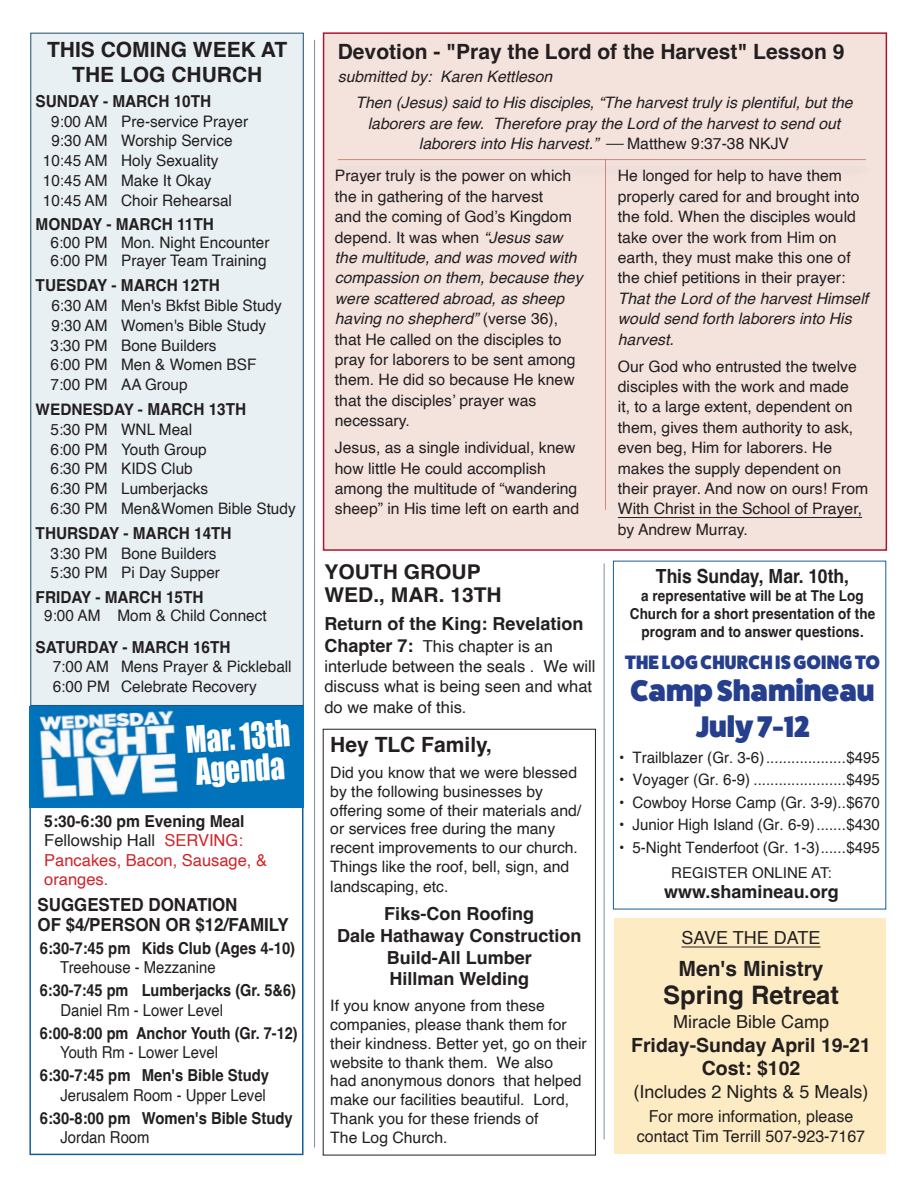
<style>
.page{position:relative;width:918px;height:1188px;background:#fff}
.page>*{position:absolute;margin:0;border:0;box-sizing:border-box;transform-origin:0 0}
.t1{font:33.75px/32.4px "Impact";color:#fff;scale:.86 1}
.t2{font:800 30px/36px "Fat Frank";color:#253f8e;text-align:center}
.t3{font:700 25.5px "Helvetica";color:#231f20}
.t4{font:700 21px/25.2px "Helvetica";color:#231f20;text-align:center}
.t5{font:700 20.4px/22.5px "Helvetica";color:#231f20}
.t6{font:700 19.5px/23.4px "Helvetica";color:#231f20;text-align:center}
.t7{font:800 19.5px "Fat Frank";letter-spacing:.01em;color:#253f8e}
.t8{font:700 19.5px "Helvetica";color:#231f20;scale:.9 1}
.t9{font:700 18px/21.6px "Helvetica";color:#231f20;text-align:center}
.t10{font:18px "Helvetica";color:#231f20}
.t11{font:700 18px/19.5px "Helvetica";color:#231f20;scale:.94 1}
.t12{font:16.5px/20.4px "Helvetica";color:#231f20}
.t13{font:700 16.5px "Helvetica";color:#231f20;scale:.93 1}
.t14{font:16.5px "Helvetica";color:#231f20;scale:.9 1}
.t15{font:700 16.5px "Helvetica";color:#231f20;scale:.9 1}
.t16{font:16.5px/19.5px "Helvetica";color:#d1232a}
.t17{font:700 16.5px "Helvetica";color:#231f20;scale:.88 1}
.t18{font:15.9px/19.8px "Helvetica";color:#231f20}
.t19{font:15.75px/20.4px "Helvetica";color:#231f20}
.t20{font:italic 15.75px/20.4px "Helvetica";color:#231f20}
.t21{font:15.75px "Helvetica";color:#231f20;scale:.96 1}
.t22{font:700 15px/18px "Helvetica";letter-spacing:.005em;color:#231f20;text-align:center;scale:.9 1}
.t23{font:15px "Helvetica";color:#231f20}
.s1{font-weight:700}
.s2{font-weight:700;font-size:16.5px}
.s3{font-weight:700;color:#231f20}
.s4{color:#231f20}
.s5{font-style:normal}
.s6{font-style:italic}
.s7{font-weight:700;font-size:18px}
</style>
<div class="page">
<div style="left:615px;top:918px;width:271px;height:236px;background:#fdecc3"></div>
<hr style="left:314px;top:40px;width:1px;height:1108px;background:#808ea1">
<hr style="left:604px;top:563px;width:1px;height:577px;background:#808ea1">
<div style="left:30px;top:33px;width:274px;height:673px;background:#e8f0f3;border:1px solid #1a4e69"></div>
<hr style="left:682px;top:947px;width:139px;height:1px;background:#231f20">
<div style="left:29px;top:706px;width:275px;height:449px;border:2px solid #175d9e"></div>
<div style="left:29px;top:706px;width:275px;height:101px;background:#0173bb"></div>
<img style="left:39px;top:710px;width:139px;height:89px">
<div style="left:323px;top:32px;width:564px;height:519px;background:#f4e2dd;border:2px solid #ac1730"></div>
<hr style="left:618px;top:517px;width:244px;height:1px;background:#231f20">
<hr style="left:338px;top:159px;width:528px;height:1px;background:#d1867d">
<hr style="left:605px;top:159px;width:1px;height:351px;background:#d1867d">
<div style="left:323px;top:729px;width:273px;height:426px;border:1px solid #231f20"></div>
<h3 class="t4" style="left:47px;top:39px;width:242px">THIS COMING WEEK AT<br>THE LOG CHURCH</h3>
<p class="t13" style="left:36px;top:91px;width:190px">SUNDAY - MARCH 10TH</p>
<p class="t18" style="left:51px;top:112px;width:198px">9:00 AM Pre-service Prayer</p>
<p class="t18" style="left:51px;top:131px;width:183px">9:30 AM Worship Service</p>
<p class="t18" style="left:43px;top:151px;width:177px">10:45 AM Holy Sexuality</p>
<p class="t18" style="left:43px;top:171px;width:170px">10:45 AM Make It Okay</p>
<p class="t18" style="left:43px;top:191px;width:191px">10:45 AM Choir Rehearsal</p>
<p class="t13" style="left:36px;top:215px;width:193px">MONDAY - MARCH 11TH</p>
<p class="t18" style="left:50px;top:234px;width:221px;line-height:18px">6:00 PM Mon. Night Encounter<br>6:00 PM Prayer Team Training</p>
<p class="t13" style="left:36px;top:275px;width:200px">TUESDAY - MARCH 12TH</p>
<p class="t18" style="left:50px;top:296px;width:233px">6:30 AM Men's Bkfst Bible Study<br>9:30 AM Women's Bible Study<br>3:30 PM Bone Builders<br>6:00 PM Men &amp; Women BSF<br>7:00 PM AA Group</p>
<p class="t18" style="left:50px;top:400px;width:247px;text-indent:-15px"><span class="s1">WEDNESDAY -</span> <span class="s2">MARCH 13TH<br></span>5:30 PM WNL Meal<br>6:00 PM Youth Group<br>6:30 PM KIDS Club<br>6:30 PM Lumberjacks<br>6:30 PM Men&amp;Women Bible Study</p>
<p class="t13" style="left:36px;top:523px;width:212px">THURSDAY - MARCH 14TH</p>
<p class="t18" style="left:50px;top:544px;width:171px">3:30 PM Bone Builders<br>5:30 PM Pi Day Supper</p>
<p class="t13" style="left:36px;top:587px;width:182px">FRIDAY - MARCH 15TH</p>
<p class="t18" style="left:44px;top:606px;width:224px">9:00 AM Mom &amp; Child Connect</p>
<p class="t13" style="left:36px;top:637px;width:211px">SATURDAY - MARCH 16TH</p>
<p class="t18" style="left:53px;top:657px;width:240px">7:00 AM Mens Prayer &amp; Pickleball<br>6:00 PM Celebrate Recovery</p>
<h1 class="t1" style="left:185px;top:723px;width:123px;rotate:-4deg">Mar. 13th<br>Agenda</h1>
<p class="t16" style="left:44px;top:812px;width:224px"><span class="s3">5:30-6:30 pm Evening Meal<br></span><span class="s4">Fellowship Hall</span> SERVING:<br>Pancakes, Bacon, Sausage, &amp; oranges.</p>
<p class="t11" style="left:38px;top:897px;width:269px">SUGGESTED DONATION<br>OF $4/PERSON OR $12/FAMILY</p>
<p class="t15" style="left:40px;top:938px;width:285px">6:30-7:45 pm Kids Club (Ages 4-10)</p>
<p class="t14" style="left:60px;top:955px;width:174px">Treehouse - Mezzanine</p>
<p class="t17" style="left:40px;top:981px;width:293px">6:30-7:45 pm Lumberjacks (Gr. 5&amp;6)</p>
<p class="t14" style="left:60px;top:997px;width:182px">Daniel Rm - Lower Level</p>
<p class="t17" style="left:40px;top:1023px;width:295px">6:00-8:00 pm Anchor Youth (Gr. 7-12)</p>
<p class="t14" style="left:60px;top:1040px;width:177px">Youth Rm - Lower Level</p>
<p class="t15" style="left:40px;top:1066px;width:256px">6:30-7:45 pm Men's Bible Study</p>
<p class="t14" style="left:60px;top:1082px;width:230px">Jerusalem Room - Upper Level</p>
<p class="t15" style="left:40px;top:1108px;width:283px">6:30-8:00 pm Women's Bible Study</p>
<p class="t14" style="left:60px;top:1125px;width:101px">Jordan Room</p>
<h3 class="t4" style="left:338px;top:41px;width:508px">Devotion - "Pray the Lord of the Harvest" Lesson 9</h3>
<p class="t20" style="left:338px;top:67px;width:216px">submitted by: Karen Kettleson</p>
<p class="t20" style="left:355px;top:93px;width:499px;text-align:center">Then (Jesus) said to His disciples, “The harvest truly is plentiful, but the laborers are few. Therefore pray the Lord of the harvest to send out laborers into His harvest.” ⎯ <span class="s5">Matthew 9:37-38 NKJV</span></p>
<p class="t19" style="left:335px;top:166px;width:249px">Prayer truly is the power on which the in gathering of the harvest<br>and the coming of God’s Kingdom depend. It was when <span class="s6">“Jesus saw the multitude, and was moved with compassion on them, because they were scattered abroad, as sheep having no shepherd”</span> (verse 36), that He called on the disciples to pray for laborers to be sent among them. He did so because He knew that the disciples’ prayer was necessary.</p>
<p class="t19" style="left:335px;top:438px;width:246px">Jesus, as a single individual, knew how little He could accomplish among the multitude of “wandering sheep” in His time left on earth and</p>
<p class="t5" style="left:324px;top:563px;width:179px">YOUTH GROUP<br>WED., MAR. 13TH</p>
<p class="t9" style="left:324px;top:615px;width:261px">Return of the King: Revelation</p>
<p class="t12" style="left:324px;top:636px;width:273px"><span class="s7">Chapter 7:</span> This chapter is an interlude between the seals . We will discuss what is being seen and what do we make of this.</p>
<h3 class="t4" style="left:330px;top:734px;width:163px">Hey TLC Family,</h3>
<p class="t19" style="left:330px;top:763px;width:252px;line-height:19px">Did you know that we were blessed by the following businesses by offering some of their materials and/ or services free during the many recent improvements to our church.<br>Things like the roof, bell, sign, and landscaping, etc.</p>
<p class="t9" style="left:337px;top:905px;width:246px">Fiks-Con Roofing<br>Dale Hathaway Construction<br>Build-All Lumber<br>Hillman Welding</p>
<p class="t19" style="left:330px;top:996px;width:258px;line-height:18.9px">If you know anyone from these companies, please thank them for their kindness. Better yet, go on their website to thank them. We also<br>had anonymous donors that helped make our facilities beautiful. Lord,<br>Thank you for these friends of<br>The Log Church.</p>
<p class="t19" style="left:618px;top:166px;width:243px">He longed for help to have them properly cared for and brought into the fold. When the disciples would take over the work from Him on earth, they must make this one of the chief petitions in their prayer:</p>
<p class="t20" style="left:618px;top:288px;width:252px">That the Lord of the harvest Himself would send forth laborers into His harvest.</p>
<p class="t19" style="left:618px;top:356px;width:252px">Our God who entrusted the twelve disciples with the work and made<br>it, to a large extent, dependent on them, gives them authority to ask, even beg, Him for laborers. He makes the supply dependent on their prayer. And now on ours! From<br>With Christ in the School of Prayer, by Andrew Murray.</p>
<p class="t8" style="left:656px;top:565px;width:216px">This Sunday, Mar. 10th,</p>
<p class="t22" style="left:630px;top:589px;width:274px">a representative will be at The Log<br>Church for a short presentation of the program and to answer questions.</p>
<p class="t7" style="left:625px;top:651px;width:256px">THE LOG CHURCH IS GOING TO</p>
<h2 class="t2" style="left:630px;top:673px;width:246px">Camp Shamineau<br>July 7-12</h2>
<p class="t21" style="left:619px;top:745px;width:273px">• Trailblazer (Gr. 3-6)...................$495</p>
<p class="t21" style="left:619px;top:768px;width:273px">• Voyager (Gr. 6-9) ......................$495</p>
<p class="t21" style="left:619px;top:790px;width:273px">• Cowboy Horse Camp (Gr. 3-9)..$670</p>
<p class="t21" style="left:619px;top:813px;width:273px">• Junior High Island (Gr. 6-9).......$430</p>
<p class="t21" style="left:619px;top:835px;width:273px">• 5-Night Tenderfoot (Gr. 1-3)......$495</p>
<p class="t23" style="left:671px;top:862px;width:162px">REGISTER ONLINE AT:</p>
<p class="t9" style="left:664px;top:883px;width:176px">www.shamineau.org</p>
<p class="t10" style="left:682px;top:924px;width:141px">SAVE THE DATE</p>
<h3 class="t4" style="left:679px;top:958px;width:147px">Men's Ministry</h3>
<h3 class="t3" style="left:663px;top:979px;width:177px">Spring Retreat</h3>
<p class="t10" style="left:673px;top:1008px;width:158px">Miracle Bible Camp</p>
<p class="t6" style="left:631px;top:1035px;width:241px">Friday-Sunday April 19-21<br>Cost: $102</p>
<p class="t10" style="left:634px;top:1078px;width:237px">(Includes 2 Nights &amp; 5 Meals)</p>
<p class="t12" style="left:637px;top:1107px;width:230px;line-height:19.8px;text-align:center">For more information, please contact Tim Terrill 507-923-7167</p>
</div>
